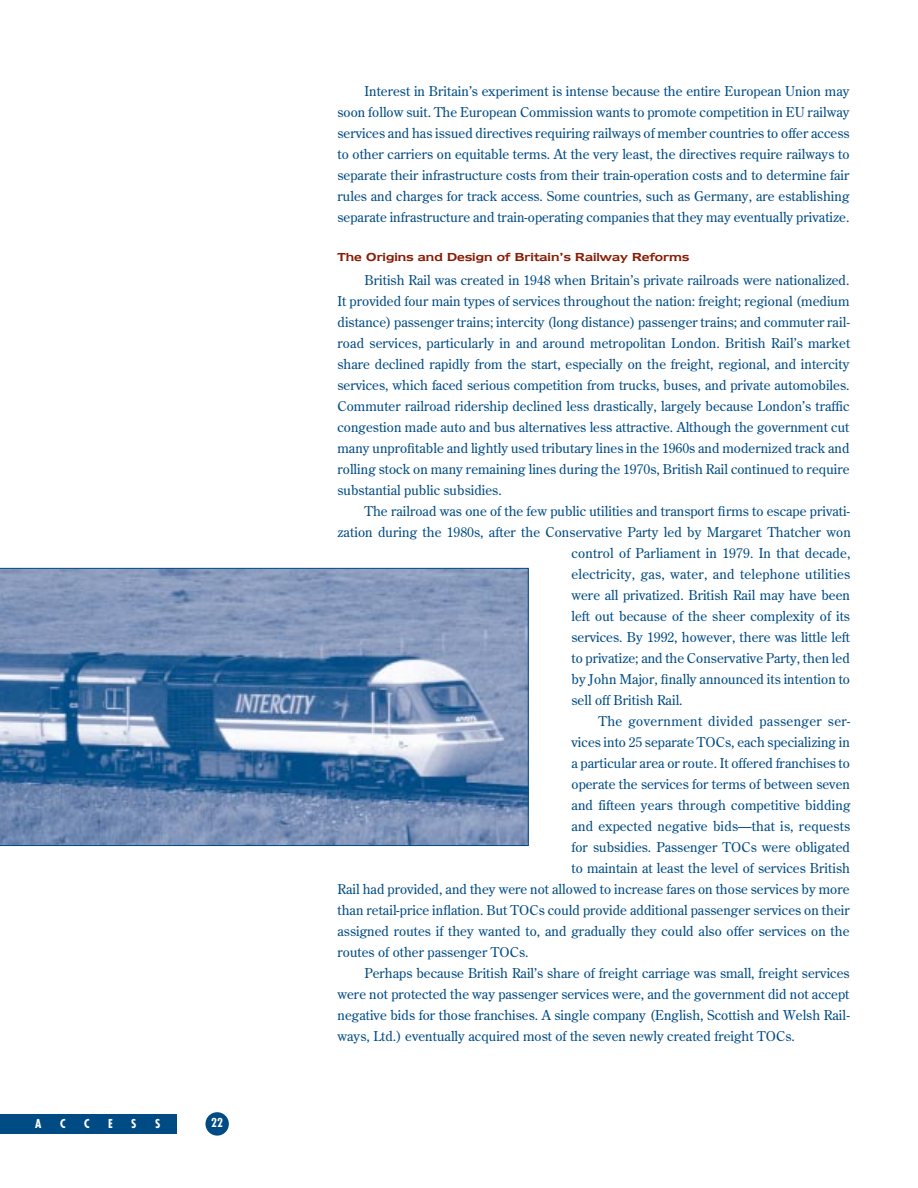
<style>
.page{position:relative;width:918px;height:1188px;background:#fff}
.page>*{position:absolute;margin:0;border:0;box-sizing:border-box;transform-origin:0 0}
.t1{font:13.5px/21px "Century Old Style";letter-spacing:.005em;color:#004b84;text-align:justify}
.t2{font:600 13.5px "Newtext IT Cby BT";color:#891a02}
.t3{font:13.5px "Century Old Style";letter-spacing:.03em;color:#004b84}
.t4{font:700 condensed 12px "Futura";color:#fff}
</style>
<div class="page">
<div style="left:205px;top:1112px;width:24px;height:24px;background:#004b84;border-radius:50%"></div>
<div style="left:0;top:1114px;width:177px;height:20px;background:#004b84"></div>
<svg style="left:0;top:568px;width:529px;height:278px;background:#6d8bb2"></svg>
<p class="t4" style="left:35px;top:1119px;width:8px">A</p>
<p class="t4" style="left:60px;top:1119px;width:7px">C</p>
<p class="t4" style="left:84px;top:1119px;width:7px">C</p>
<p class="t4" style="left:108px;top:1119px;width:6px">E</p>
<p class="t4" style="left:131px;top:1119px;width:7px">S</p>
<p class="t4" style="left:155px;top:1119px;width:7px">S</p>
<p class="t4" style="left:211px;top:1118px;width:13px">22</p>
<p class="t1" style="left:338px;top:82px;width:514px;text-indent:27px">Interest in Britain’s experiment is intense because the entire European Union may soon follow suit. The European Commission wants to promote competition in EU railway services and has issued directives requiring railways of member countries to offer access to other carriers on equitable terms. At the very least, the directives require railways to separate their infrastructure costs from their train-operation costs and to determine fair rules and charges for track access. Some countries, such as Germany, are establishing separate infrastructure and train-operating companies that they may eventually privatize.</p>
<p class="t2" style="left:338px;top:248px;width:353px">The Origins and Design of Britain’s Railway Reforms</p>
<p class="t1" style="left:338px;top:271px;width:514px;text-indent:27px">British Rail was created in 1948 when Britain’s private railroads were nationalized.<br>It provided four main types of services throughout the nation: freight; regional (medium distance) passenger trains; intercity (long distance) passenger trains; and commuter rail&shy;road services, particularly in and around metropolitan London. British Rail’s market share declined rapidly from the start, especially on the freight, regional, and intercity services, which faced serious competition from trucks, buses, and private automobiles.<br>Commuter railroad ridership declined less drastically, largely because London’s traffic congestion made auto and bus alternatives less attractive. Although the government cut many unprofitable and lightly used tributary lines in the 1960s and modernized track and rolling stock on many remaining lines during the 1970s, British Rail continued to require substantial public subsidies.</p>
<p class="t1" style="left:364px;top:502px;width:487px">The railroad was one of the few public utilities and transport firms to escape privati-</p>
<p class="t1" style="left:338px;top:523px;width:515px">zation during the 1980s, after the Conservative Party led by Margaret Thatcher won</p>
<p class="t1" style="left:571px;top:544px;width:281px">control of Parliament in 1979. In that decade,</p>
<p class="t1" style="left:571px;top:565px;width:280px">electricity, gas, water, and telephone utilities</p>
<p class="t1" style="left:571px;top:586px;width:280px">were all privatized. British Rail may have been</p>
<p class="t1" style="left:571px;top:607px;width:280px">left out because of the sheer complexity of its</p>
<p class="t1" style="left:571px;top:628px;width:280px">services. By 1992, however, there was little left</p>
<p class="t1" style="left:571px;top:649px;width:280px">to privatize; and the Conservative Party, then led</p>
<p class="t1" style="left:571px;top:670px;width:280px">by John Major, finally announced its intention to</p>
<p class="t1" style="left:571px;top:691px;width:113px">sell off British Rail.</p>
<p class="t3" style="left:598px;top:716px;width:254px">The government divided passenger ser-</p>
<p class="t1" style="left:571px;top:733px;width:280px">vices into 25 separate TOCs, each specializing in</p>
<p class="t1" style="left:571px;top:754px;width:280px">a particular area or route. It offered franchises to</p>
<p class="t1" style="left:571px;top:775px;width:280px">operate the services for terms of between seven</p>
<p class="t1" style="left:571px;top:796px;width:280px">and fifteen years through competitive bidding</p>
<p class="t1" style="left:571px;top:817px;width:280px">and expected negative bids—that is, requests</p>
<p class="t1" style="left:571px;top:838px;width:280px">for subsidies. Passenger TOCs were obligated</p>
<p class="t1" style="left:571px;top:859px;width:280px">to maintain at least the level of services British</p>
<p class="t1" style="left:338px;top:880px;width:514px">Rail had provided, and they were not allowed to increase fares on those services by more</p>
<p class="t1" style="left:338px;top:901px;width:514px">than retail-price inflation. But TOCs could provide additional passenger services on their</p>
<p class="t1" style="left:338px;top:922px;width:513px">assigned routes if they wanted to, and gradually they could also offer services on the</p>
<p class="t1" style="left:338px;top:943px;width:193px">routes of other passenger TOCs.</p>
<p class="t1" style="left:364px;top:964px;width:487px">Perhaps because British Rail’s share of freight carriage was small, freight services</p>
<p class="t1" style="left:338px;top:985px;width:513px">were not protected the way passenger services were, and the government did not accept</p>
<p class="t1" style="left:338px;top:1006px;width:514px">negative bids for those franchises. A single company (English, Scottish and Welsh Rail-</p>
<p class="t1" style="left:338px;top:1027px;width:459px">ways, Ltd.) eventually acquired most of the seven newly created freight TOCs.</p>
</div>
